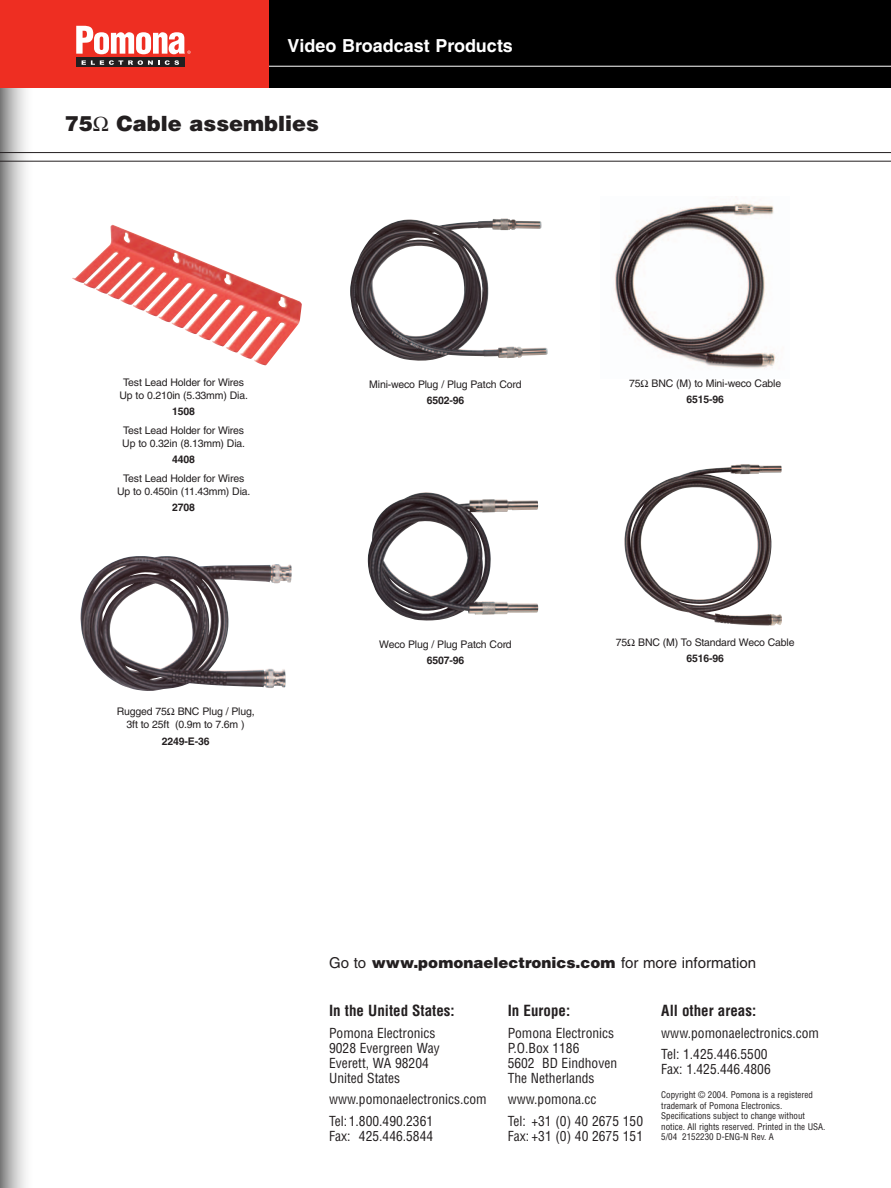
<style>
.page{position:relative;width:891px;height:1188px;background:#fff}
.page>*{position:absolute;margin:0;border:0;box-sizing:border-box;transform-origin:0 0}
.t1{font:900 21px "Helvetica";color:#231f20}
.t2{font:700 18px "Helvetica";color:#fff}
.t3{font:900 15px "Helvetica";color:#231f20}
.t4{font:700 condensed 15px "Helvetica";color:#231f20}
.t5{font:condensed 13.5px/15px "Helvetica";color:#231f20}
.t6{font:10.5px/12.6px "Helvetica";letter-spacing:-.015em;color:#231f20;text-align:center}
.t7{font:700 10.5px "Helvetica";letter-spacing:-.015em;color:#231f20}
.t8{font:condensed 9px/10.5px "Helvetica";color:#231f20}
.s1{font-weight:400}
</style>
<div class="page">
<hr style="left:30px;top:83px;width:1px;height:1105px;background:#fbfbfb">
<hr style="left:29px;top:83px;width:1px;height:1105px;background:#fafafa">
<hr style="left:28px;top:83px;width:1px;height:1105px;background:#f8f8f8">
<hr style="left:27px;top:83px;width:1px;height:1105px;background:#f7f7f7">
<hr style="left:26px;top:83px;width:1px;height:1105px;background:#f5f5f5">
<hr style="left:25px;top:83px;width:1px;height:1105px;background:#f2f2f2">
<hr style="left:24px;top:83px;width:1px;height:1105px;background:#f0f0f0">
<hr style="left:23px;top:83px;width:1px;height:1105px;background:#ededed">
<hr style="left:22px;top:83px;width:1px;height:1105px;background:#eaeaea">
<hr style="left:21px;top:83px;width:1px;height:1105px;background:#e7e7e7">
<hr style="left:20px;top:83px;width:1px;height:1105px;background:#e3e3e3">
<hr style="left:19px;top:83px;width:1px;height:1105px;background:#e0e0e0">
<hr style="left:18px;top:83px;width:1px;height:1105px;background:#dcdcdc">
<hr style="left:17px;top:83px;width:1px;height:1105px;background:#d8d8d8">
<hr style="left:16px;top:83px;width:1px;height:1105px;background:#d3d3d3">
<hr style="left:15px;top:83px;width:1px;height:1105px;background:#cfcfcf">
<hr style="left:14px;top:83px;width:1px;height:1105px;background:#cbcbcb">
<hr style="left:13px;top:83px;width:1px;height:1105px;background:#c6c6c6">
<hr style="left:12px;top:83px;width:1px;height:1105px;background:#c0c0c0">
<hr style="left:11px;top:83px;width:1px;height:1105px;background:#bbb">
<hr style="left:10px;top:83px;width:1px;height:1105px;background:#b6b6b6">
<hr style="left:9px;top:83px;width:1px;height:1105px;background:#b0b0b0">
<hr style="left:8px;top:83px;width:1px;height:1105px;background:#aaa">
<hr style="left:7px;top:83px;width:1px;height:1105px;background:#a4a4a4">
<hr style="left:6px;top:83px;width:1px;height:1105px;background:#9d9d9d">
<hr style="left:5px;top:83px;width:1px;height:1105px;background:#979797">
<hr style="left:4px;top:83px;width:1px;height:1105px;background:#909090">
<hr style="left:3px;top:83px;width:1px;height:1105px;background:#898989">
<hr style="left:2px;top:83px;width:1px;height:1105px;background:#828282">
<hr style="left:1px;top:83px;width:1px;height:1105px;background:#7b7b7b">
<hr style="left:0;top:83px;width:1px;height:1105px;background:#767676">
<div style="left:258px;top:0;width:633px;height:88px;background:#000"></div>
<hr style="left:262px;top:66px;width:629px;height:1px;background:#fff">
<div style="left:0;top:0;width:269px;height:88px;background:#ee2e22"></div>
<div style="left:76px;top:57px;width:108px;height:10px;background:#231f20"></div>
<svg style="left:82px;top:60px;width:97px;height:5px"></svg>
<svg style="left:76px;top:26px;width:114px;height:28px"></svg>
<img style="left:80px;top:556px;width:212px;height:135px">
<img style="left:368px;top:492px;width:170px;height:129px">
<img style="left:350px;top:219px;width:198px;height:142px">
<img style="left:72px;top:241px;width:230px;height:124px">
<img style="left:615px;top:202px;width:161px;height:166px">
<img style="left:624px;top:464px;width:158px;height:162px">
<hr style="left:0;top:152px;width:891px;height:1px;background:#231f20">
<hr style="left:0;top:161px;width:891px;height:1px;background:#231f20">
<h2 class="t2" style="left:288px;top:38px;width:227px">Video Broadcast Products</h2>
<h1 class="t1" style="left:65px;top:111px;width:256px">75 Cable assemblies</h1>
<p class="t6" style="left:120px;top:377px;width:130px">Test Lead Holder for Wires<br>Up to 0.210in (5.33mm) Dia.</p>
<p class="t7" style="left:172px;top:408px;width:24px">1508</p>
<p class="t6" style="left:122px;top:425px;width:124px;text-align:left">Test Lead Holder for Wires<br>Up to 0.32in (8.13mm) Dia.</p>
<p class="t7" style="left:172px;top:456px;width:24px">4408</p>
<p class="t6" style="left:117px;top:473px;width:135px">Test Lead Holder for Wires<br>Up to 0.450in (11.43mm) Dia.</p>
<p class="t7" style="left:172px;top:503px;width:24px">2708</p>
<p class="t6" style="left:117px;top:706px;width:140px;line-height:13px">Rugged 75 BNC Plug / Plug,<br>3ft to 25ft (0.9m to 7.6m )</p>
<p class="t7" style="left:162px;top:737px;width:49px">2249-E-36</p>
<p class="t6" style="left:369px;top:379px;width:154px">Mini-weco Plug / Plug Patch Cord</p>
<p class="t7" style="left:427px;top:396px;width:39px">6502-96</p>
<p class="t6" style="left:379px;top:639px;width:134px">Weco Plug / Plug Patch Cord</p>
<p class="t7" style="left:427px;top:656px;width:39px">6507-96</p>
<p class="t6" style="left:629px;top:378px;width:154px">75 BNC (M) to Mini-weco Cable</p>
<p class="t7" style="left:687px;top:395px;width:39px">6515-96</p>
<p class="t6" style="left:616px;top:637px;width:180px">75 BNC (M) To Standard Weco Cable</p>
<p class="t7" style="left:687px;top:655px;width:39px">6516-96</p>
<p class="t3" style="left:329px;top:954px;width:428px"><span class="s1">Go to</span> www.pomonaelectronics.com <span class="s1">for more information</span></p>
<p class="t4" style="left:329px;top:1003px;width:127px">In the United States:</p>
<p class="t5" style="left:329px;top:1026px;width:112px">Pomona Electronics<br>9028 Evergreen Way<br>Everett, WA 98204<br>United States</p>
<p class="t5" style="left:329px;top:1089px;width:159px;line-height:21.5px">www.pomonaelectronics.com<br>Tel:1.800.490.2361</p>
<p class="t5" style="left:329px;top:1129px;width:106px">Fax: 425.446.5844</p>
<p class="t4" style="left:508px;top:1003px;width:64px">In Europe:</p>
<p class="t5" style="left:508px;top:1026px;width:111px">Pomona Electronics<br>P.O.Box 1186<br>5602 BD Eindhoven<br>The Netherlands</p>
<p class="t5" style="left:508px;top:1089px;width:137px;line-height:21.5px">www.pomona.cc<br>Tel: +31 (0) 40 2675 150</p>
<p class="t5" style="left:508px;top:1129px;width:137px">Fax: +31 (0) 40 2675 151</p>
<p class="t4" style="left:661px;top:1003px;width:96px">All other areas:</p>
<p class="t5" style="left:661px;top:1023px;width:159px;line-height:21.5px">www.pomonaelectronics.com<br>Tel: 1.425.446.5500</p>
<p class="t5" style="left:661px;top:1062px;width:111px">Fax: 1.425.446.4806</p>
<p class="t8" style="left:661px;top:1090px;width:166px">Copyright © 2004. Pomona is a registered trademark of Pomona Electronics.<br>Specifications subject to change without notice. All rights reserved. Printed in the USA.<br>5/04 2152230 D-ENG-N Rev. A</p>
</div>
